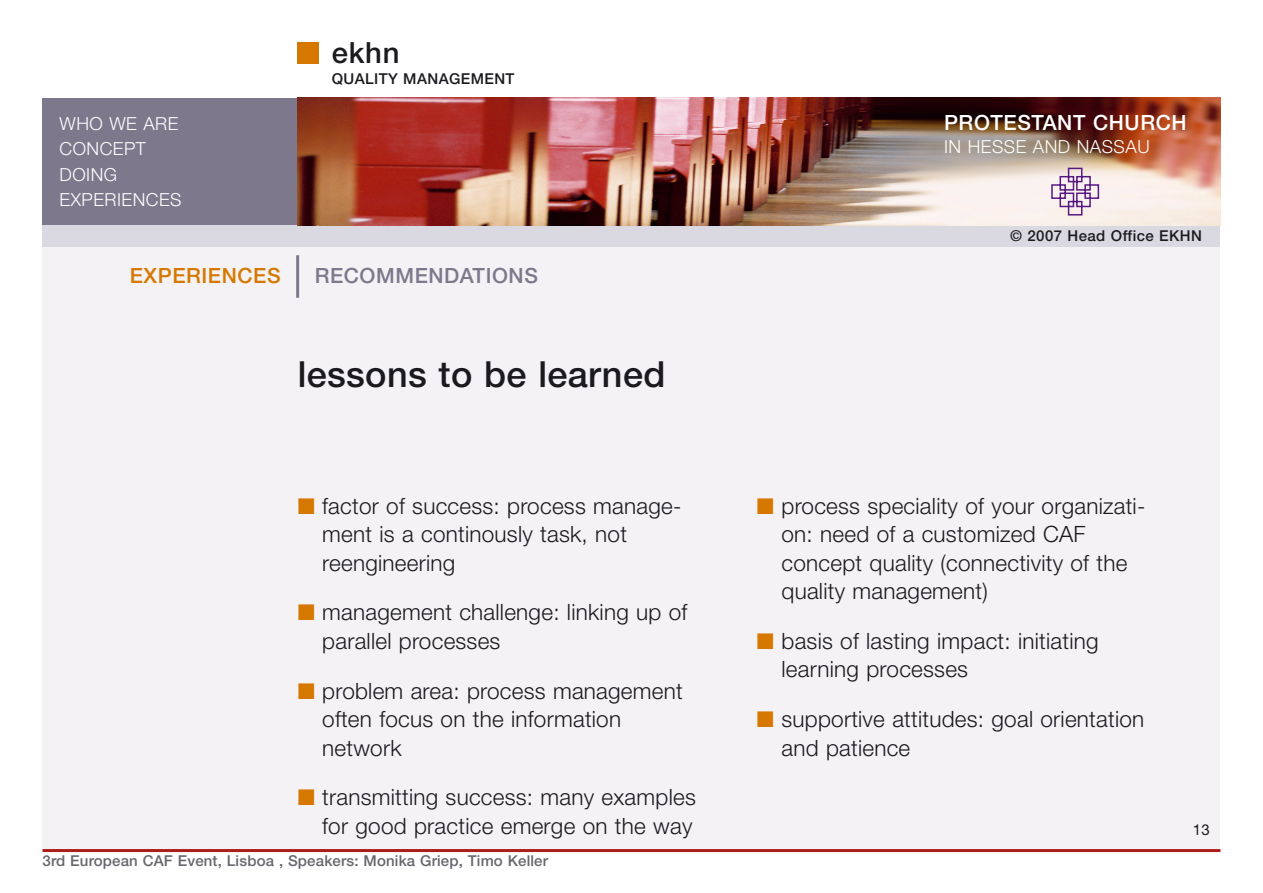
<style>
.page{position:relative;width:1263px;height:893px;background:#fff}
.page>*{position:absolute;margin:0;border:0;box-sizing:border-box;transform-origin:0 0}
.t1{font:500 36px "Helvetica Neue";letter-spacing:.01em;color:#1b1b1f}
.t2{font:500 29.25px "Helvetica Neue";color:#1b1b1f}
.t3{font:300 22.5px/28.5px "Helvetica Neue";letter-spacing:.01em;color:#1b1b1f}
.t4{font:500 21px "Helvetica Neue";letter-spacing:.03em;color:#fff}
.t5{font:500 21px "Helvetica Neue";letter-spacing:.03em;color:#7d788c}
.t6{font:500 21px "Helvetica Neue";letter-spacing:.03em;color:#d67800}
.t7{font:300 18px/25.5px "Helvetica Neue";letter-spacing:.03em;color:#fff}
.t8{font:500 15px "Helvetica Neue";letter-spacing:.01em;color:#67666c}
.t9{font:500 15px "Helvetica Neue";letter-spacing:.03em;color:#1b1b1f}
.t10{font:15px "Helvetica Neue";color:#1b1b1f}
.s1{color:#d67800}
</style>
<div class="page">
<div style="left:43px;top:247px;width:1177px;height:603px;background:#f4f2f5"></div>
<div style="left:43px;top:98px;width:255px;height:127px;background:#7d788c"></div>
<div style="left:43px;top:225px;width:1177px;height:22px;background:#dad8e0"></div>
<img style="left:298px;top:98px;width:922px;height:127px">
<svg style="left:1050px;top:167px;width:50px;height:49px"></svg>
<div style="left:298px;top:43px;width:21px;height:21px;background:#d67800"></div>
<hr style="left:296px;top:255px;width:3px;height:43px;background:#7d788c">
<hr style="left:43px;top:849px;width:1177px;height:3px;background:#ab1e19">
<p class="t7" style="left:60px;top:112px;width:124px">WHO WE ARE<br>CONCEPT<br>DOING<br>EXPERIENCES</p>
<h2 class="t2" style="left:332px;top:43px;width:69px">ekhn</h2>
<p class="t9" style="left:332px;top:74px;width:184px">QUALITY MANAGEMENT</p>
<p class="t6" style="left:130px;top:268px;width:152px">EXPERIENCES</p>
<p class="t5" style="left:315px;top:268px;width:225px">RECOMMENDATIONS</p>
<h1 class="t1" style="left:298px;top:361px;width:369px">lessons to be learned</h1>
<p class="t3" style="left:322px;top:493px;width:361px;text-indent:-25px"><span class="s1">■</span> factor of success: process manage&shy;ment is a continously task, not reengineering</p>
<p class="t3" style="left:322px;top:600px;width:367px;text-indent:-25px"><span class="s1">■</span> management challenge: linking up of parallel processes</p>
<p class="t3" style="left:322px;top:679px;width:362px;text-indent:-25px"><span class="s1">■</span> problem area: process management often focus on the information network</p>
<p class="t3" style="left:298px;top:785px;width:400px;text-align:right"><span class="s1">■</span> transmitting success: many examples for good practice emerge on the way</p>
<p class="t8" style="left:43px;top:855px;width:507px">3rd European CAF Event, Lisboa , Speakers: Monika Griep, Timo Keller</p>
<p class="t4" style="left:944px;top:115px;width:244px">PROTESTANT CHURCH</p>
<p class="t7" style="left:944px;top:135px;width:207px">IN HESSE AND NASSAU</p>
<p class="t9" style="left:1010px;top:231px;width:193px">© 2007 Head Office EKHN</p>
<p class="t3" style="left:781px;top:493px;width:365px;text-indent:-25px"><span class="s1">■</span> process speciality of your organizati&shy;on: need of a customized CAF concept quality (connectivity of the quality management)</p>
<p class="t3" style="left:781px;top:629px;width:319px;text-indent:-25px"><span class="s1">■</span> basis of lasting impact: initiating learning processes</p>
<p class="t3" style="left:781px;top:707px;width:364px;text-indent:-25px"><span class="s1">■</span> supportive attitudes: goal orientation and patience</p>
<p class="t10" style="left:1193px;top:821px;width:18px">13</p>
</div>
